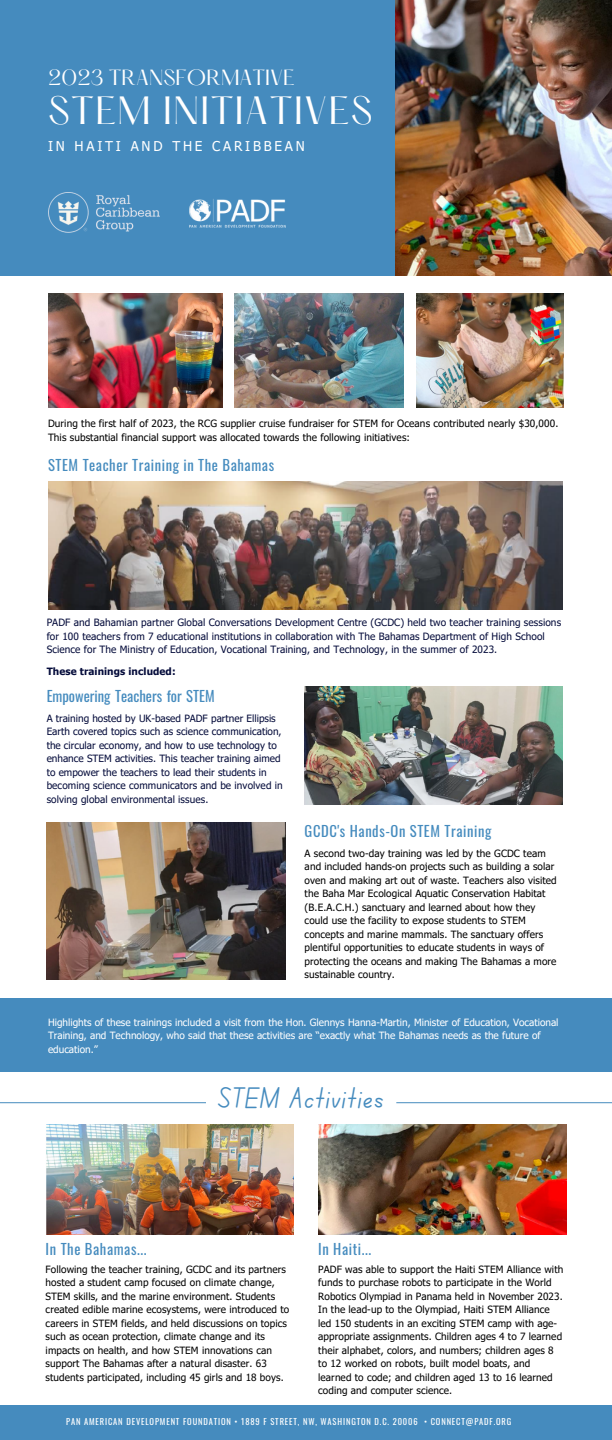
<style>
.page{position:relative;width:612px;height:1440px;background:#fff}
.page>*{position:absolute;margin:0;border:0;box-sizing:border-box;transform-origin:0 0}
.t1{font:34.5px "Hatton";letter-spacing:.04em;color:#fff}
.t2{font:30px "Canva School Font";letter-spacing:.04em;color:#458bbe}
.t3{font:19.2px "Hatton";color:#fff}
.t4{font:14.6px "Oswald";letter-spacing:.04em;color:#458bbe}
.t5{font:14.6px "Oswald";color:#458bbe}
.t6{font:13.5px "Tahoma";letter-spacing:.205em;color:#fff}
.t7{font:10px/13.5px "Tahoma";letter-spacing:.01em;color:#000}
.t8{font:10px/13.5px "Tahoma";letter-spacing:.01em;color:#050c3b}
.t9{font:10px/13.5px "Tahoma";color:#fff}
.t10{font:700 10px "Tahoma";letter-spacing:.01em;color:#050c3b}
.t11{font:8.5px "Oswald";letter-spacing:.1em;color:#fff}
</style>
<div class="page">
<div style="left:0;top:0;width:612px;height:276px;background:#458bbe"></div>
<hr style="left:0;top:1102px;width:612px;height:1px;background:#458bbe">
<img style="left:48px;top:482px;width:514px;height:127px">
<svg style="left:206px;top:1102px;width:190px;height:23px"></svg>
<img style="left:48px;top:294px;width:174px;height:114px">
<img style="left:235px;top:294px;width:169px;height:113px">
<img style="left:416px;top:294px;width:148px;height:114px">
<img style="left:305px;top:686px;width:258px;height:119px">
<img style="left:47px;top:822px;width:238px;height:158px">
<img style="left:46px;top:1125px;width:248px;height:110px">
<img style="left:318px;top:1125px;width:248px;height:110px">
<div style="left:0;top:1405px;width:612px;height:35px;background:#458bbe"></div>
<img style="left:189px;top:199px;width:96px;height:29px">
<img style="left:48px;top:192px;width:112px;height:41px">
<img style="left:396px;top:0;width:216px;height:276px">
<div style="left:0;top:998px;width:612px;height:73px;background:#458bbe"></div>
<p class="t3" style="left:48px;top:68px;width:248px">2023 TRANSFORMATIVE</p>
<p class="t1" style="left:48px;top:94px;width:326px">STEM INITIATIVES</p>
<p class="t6" style="left:48px;top:138px;width:258px">IN HAITI AND THE CARIBBEAN</p>
<p class="t7" style="left:48px;top:416px;width:512px">During the first half of 2023, the RCG supplier cruise fundraiser for STEM for Oceans contributed nearly $30,000.<br>This substantial financial support was allocated towards the following initiatives:</p>
<p class="t4" style="left:48px;top:453px;width:228px">STEM Teacher Training in The Bahamas</p>
<p class="t8" style="left:47px;top:615px;width:516px">PADF and Bahamian partner Global Conversations Development Centre (GCDC) held two teacher training sessions for 100 teachers from 7 educational institutions in collaboration with The Bahamas Department of High School<br>Science for The Ministry of Education, Vocational Training, and Technology, in the summer of 2023.</p>
<p class="t10" style="left:47px;top:665px;width:131px">These trainings included:</p>
<p class="t5" style="left:47px;top:684px;width:170px">Empowering Teachers for STEM</p>
<p class="t8" style="left:47px;top:712px;width:238px">A training hosted by UK-based PADF partner Ellipsis Earth covered topics such as science communication, the circular economy, and how to use technology to enhance STEM activities. This teacher training aimed to empower the teachers to lead their students in becoming science communicators and be involved in solving global environmental issues.</p>
<p class="t4" style="left:305px;top:820px;width:188px">GCDC's Hands-On STEM Training</p>
<p class="t7" style="left:305px;top:846px;width:254px">A second two-day training was led by the GCDC team and included hands-on projects such as building a solar oven and making art out of waste. Teachers also visited the Baha Mar Ecological Aquatic Conservation Habitat (B.E.A.C.H.) sanctuary and learned about how they could use the facility to expose students to STEM concepts and marine mammals. The sanctuary offers plentiful opportunities to educate students in ways of protecting the oceans and making The Bahamas a more sustainable country.</p>
<p class="t9" style="left:48px;top:1015px;width:512px">Highlights of these trainings included a visit from the Hon. Glennys Hanna-Martin, Minister of Education, Vocational<br>Training, and Technology, who said that these activities are “exactly what The Bahamas needs as the future of education.”</p>
<p class="t2" style="left:219px;top:1085px;width:167px">STEM Activities</p>
<p class="t4" style="left:46px;top:1238px;width:102px">In The Bahamas...</p>
<p class="t4" style="left:318px;top:1238px;width:54px">In Haiti...</p>
<p class="t7" style="left:46px;top:1262px;width:245px">Following the teacher training, GCDC and its partners hosted a student camp focused on climate change, STEM skills, and the marine environment. Students created edible marine ecosystems, were introduced to careers in STEM fields, and held discussions on topics such as ocean protection, climate change and its impacts on health, and how STEM innovations can support The Bahamas after a natural disaster. 63 students participated, including 45 girls and 18 boys.</p>
<p class="t7" style="left:318px;top:1262px;width:247px">PADF was able to support the Haiti STEM Alliance with funds to purchase robots to participate in the World Robotics Olympiad in Panama held in November 2023.<br>In the lead-up to the Olympiad, Haiti STEM Alliance led 150 students in an exciting STEM camp with age&shy;appropriate assignments. Children ages 4 to 7 learned their alphabet, colors, and numbers; children ages 8 to 12 worked on robots, built model boats, and learned to code; and children aged 13 to 16 learned coding and computer science.</p>
<p class="t11" style="left:66px;top:1415px;width:447px">PAN AMERICAN DEVELOPMENT FOUNDATION • 1889 F STREET, NW, WASHINGTON D.C. 20006 • CONNECT@PADF.ORG</p>
</div>
